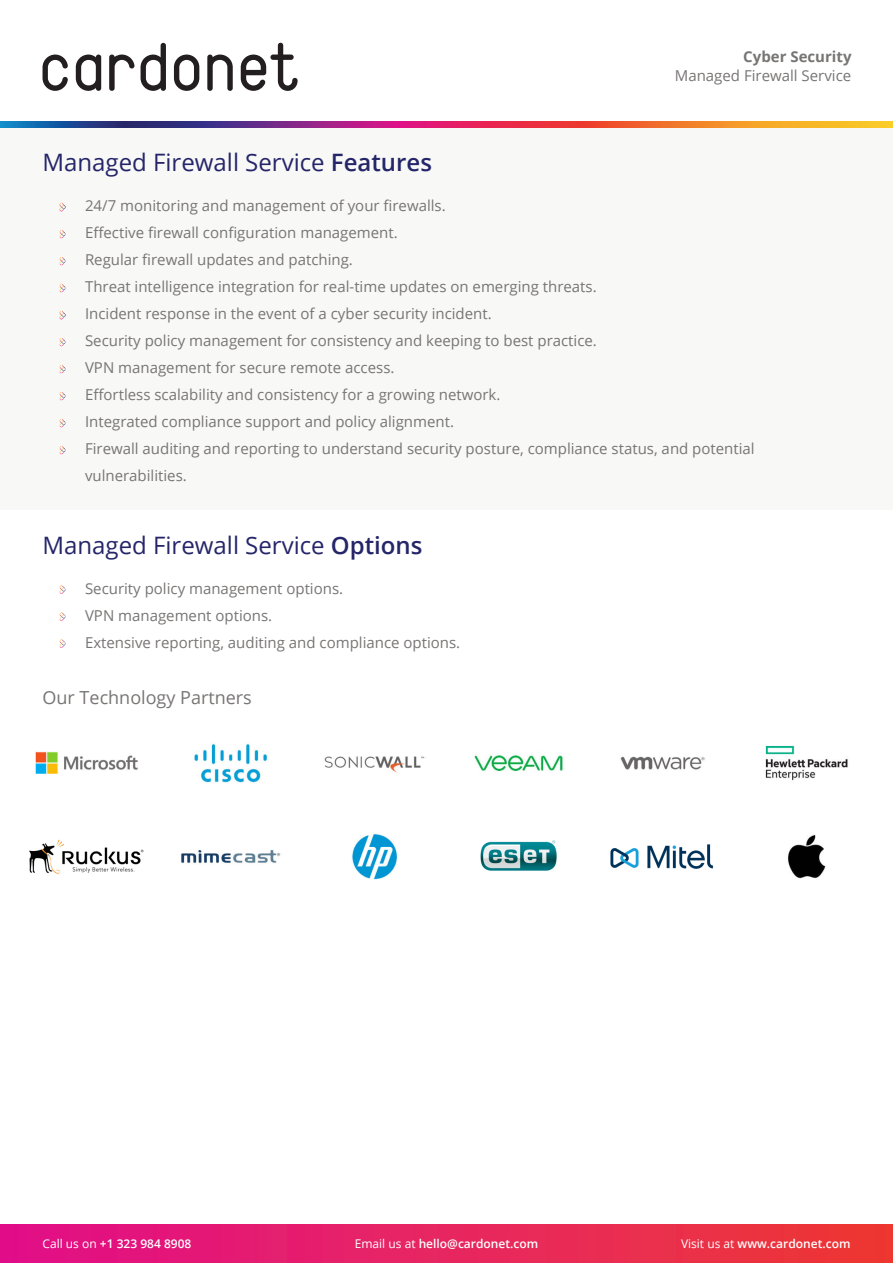
<style>
.page{position:relative;width:893px;height:1263px;background:#fff}
.page>*{position:absolute;margin:0;border:0;box-sizing:border-box;transform-origin:0 0}
.t1{font:24px "Open Sans";color:#252569}
.t2{font:18px "Open Sans";color:#777574}
.t3{font:15px/27px "Open Sans";color:#777574}
.t4{font:700 15px "Open Sans";color:#777574}
.t5{font:600 12px "Open Sans";color:#fff}
.s1{font-weight:600}
.s2{font-weight:400}
</style>
<div class="page">
<div style="left:0;top:128px;width:893px;height:382px;background:#f8f8f7"></div>
<div style="left:0;top:1225px;width:893px;height:38px;background:linear-gradient(to right,#e10f8a,#ed3a33)"></div>
<svg style="left:43px;top:55px;width:25px;height:36px"></svg>
<svg style="left:76px;top:55px;width:25px;height:36px"></svg>
<svg style="left:174px;top:55px;width:25px;height:36px"></svg>
<svg style="left:207px;top:55px;width:26px;height:36px"></svg>
<svg style="left:141px;top:43px;width:25px;height:48px"></svg>
<svg style="left:109px;top:55px;width:26px;height:36px"></svg>
<svg style="left:241px;top:43px;width:57px;height:48px"></svg>
<img style="left:0;top:122px;width:893px;height:6px">
<svg style="left:60px;top:230px;width:6px;height:9px"></svg>
<svg style="left:60px;top:257px;width:6px;height:9px"></svg>
<svg style="left:60px;top:203px;width:6px;height:9px"></svg>
<svg style="left:60px;top:284px;width:6px;height:9px"></svg>
<svg style="left:60px;top:311px;width:6px;height:9px"></svg>
<svg style="left:60px;top:338px;width:6px;height:9px"></svg>
<svg style="left:60px;top:365px;width:6px;height:9px"></svg>
<svg style="left:60px;top:392px;width:6px;height:9px"></svg>
<svg style="left:60px;top:419px;width:6px;height:9px"></svg>
<svg style="left:60px;top:446px;width:6px;height:9px"></svg>
<svg style="left:60px;top:612px;width:6px;height:9px"></svg>
<svg style="left:60px;top:585px;width:6px;height:9px"></svg>
<svg style="left:60px;top:639px;width:6px;height:9px"></svg>
<img style="left:29px;top:743px;width:819px;height:137px">
<p class="t4" style="left:743px;top:50px;width:110px">Cyber Security</p>
<p class="t3" style="left:675px;top:64px;width:178px">Managed Firewall Service</p>
<h1 class="t1" style="left:43px;top:153px;width:391px">Managed Firewall Service <span class="s1">Features</span></h1>
<p class="t3" style="left:85px;top:194px;width:671px">24/7 monitoring and management of your firewalls.<br>Effective firewall configuration management.<br>Regular firewall updates and patching.<br>Threat intelligence integration for real-time updates on emerging threats.<br>Incident response in the event of a cyber security incident.<br>Security policy management for consistency and keeping to best practice.<br>VPN management for secure remote access.<br>Effortless scalability and consistency for a growing network.<br>Integrated compliance support and policy alignment.<br>Firewall auditing and reporting to understand security posture, compliance status, and potential vulnerabilities.</p>
<h1 class="t1" style="left:43px;top:535px;width:381px">Managed Firewall Service <span class="s1">Options</span></h1>
<p class="t3" style="left:85px;top:576px;width:377px">Security policy management options.<br>VPN management options.<br>Extensive reporting, auditing and compliance options.</p>
<p class="t2" style="left:43px;top:690px;width:211px">Our Technology Partners</p>
<p class="t5" style="left:43px;top:1239px;width:150px"><span class="s2">Call us on</span> +1 323 984 8908</p>
<p class="t5" style="left:355px;top:1239px;width:185px"><span class="s2">Email us at</span> hello@cardonet.com</p>
<p class="t5" style="left:681px;top:1239px;width:171px"><span class="s2">Visit us at</span> www.cardonet.com</p>
</div>
